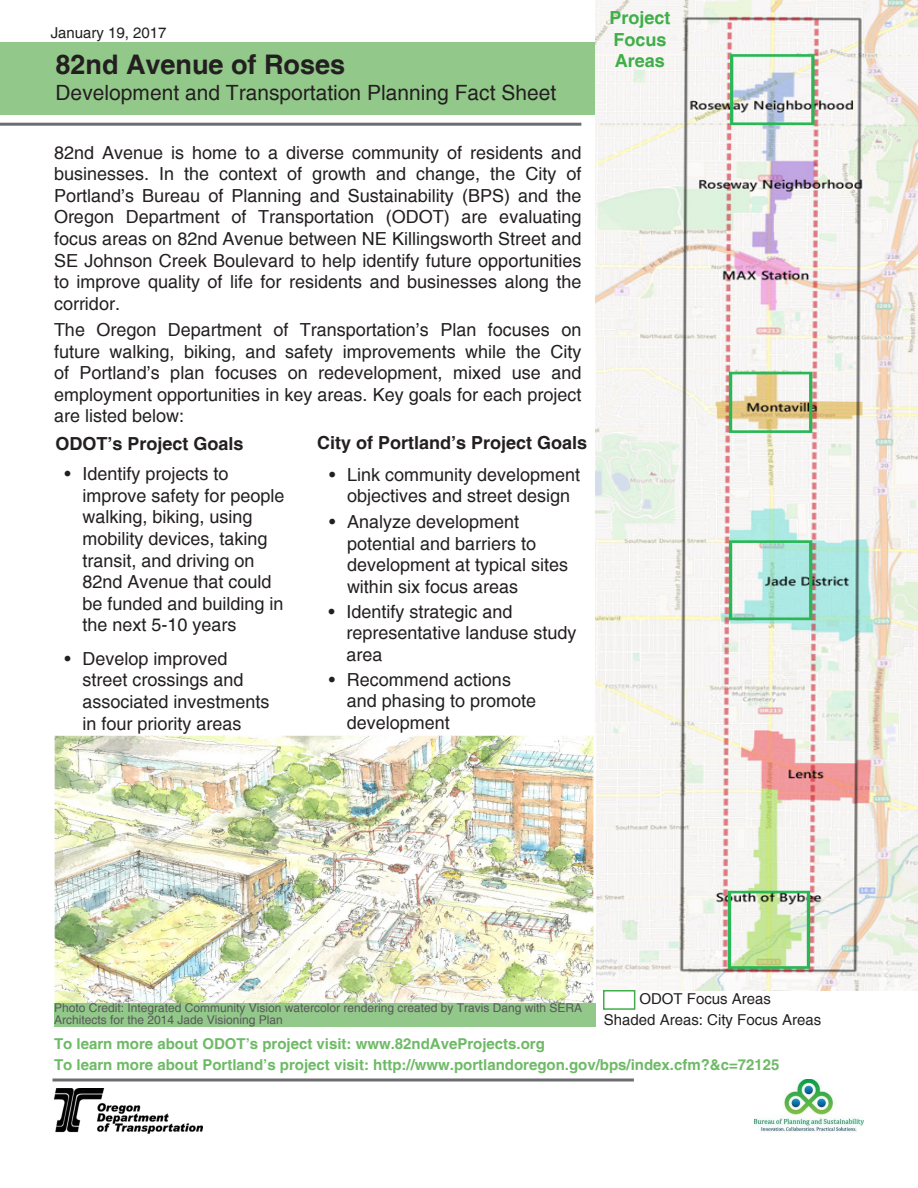
<style>
.page{position:relative;width:918px;height:1188px;background:#fff}
.page>*{position:absolute;margin:0;border:0;box-sizing:border-box;transform-origin:0 0}
.t1{font:700 27px "Helvetica";color:#231f20}
.t2{font:21px "Helvetica";color:#231f20}
.t3{font:18px/21.6px "Helvetica";color:#231f20}
.t4{font:700 18px "Helvetica";color:#231f20}
.t5{font:700 18px/21.6px "Helvetica";color:#40ae49}
.t6{font:700 15px "Helvetica";color:#6eba66}
.t7{font:15px "Helvetica";color:#231f20}
.t8{font:12px/12px "Helvetica";color:#57585a}
</style>
<div class="page">
<div style="left:0;top:42px;width:918px;height:72px;background:#92c889"></div>
<img style="left:595px;top:0;width:323px;height:990px">
<hr style="left:0;top:123px;width:581px;height:3px;background:#6c6d70">
<img style="left:54px;top:1089px;width:148px;height:45px">
<img style="left:754px;top:1080px;width:110px;height:52px">
<svg style="left:52px;top:1078px;width:582px;height:4px;background:#909193"></svg>
<img style="left:54px;top:736px;width:540px;height:267px">
<div style="left:54px;top:1003px;width:541px;height:24px;background:#92c889"></div>
<div style="left:603px;top:990px;width:32px;height:20px;border:2px solid #40ae49"></div>
<p class="t7" style="left:51px;top:24px;width:117px">January 19, 2017</p>
<p class="t1" style="left:56px;top:48px;width:291px">82nd Avenue of Roses</p>
<p class="t2" style="left:56px;top:81px;width:502px">Development and Transportation Planning Fact Sheet</p>
<p class="t3" style="left:54px;top:142px;width:529px;text-align:justify">82nd Avenue is home to a diverse community of residents and businesses. In the context of growth and change, the City of Portland’s Bureau of Planning and Sustainability (BPS) and the Oregon Department of Transportation (ODOT) are evaluating focus areas on 82nd Avenue between NE Killingsworth Street and SE Johnson Creek Boulevard to help identify future opportunities to improve quality of life for residents and businesses along the corridor.</p>
<p class="t3" style="left:54px;top:319px;width:529px;text-align:justify">The Oregon Department of Transportation’s Plan focuses on future walking, biking, and safety improvements while the City of Portland’s plan focuses on redevelopment, mixed use and employment opportunities in key areas. Key goals for each project are listed below:</p>
<p class="t4" style="left:317px;top:432px;width:272px">City of Portland’s Project Goals</p>
<p class="t3" style="left:82px;top:463px;width:204px;text-indent:-18px">• Identify projects to improve safety for people walking, biking, using mobility devices, taking transit, and driving on<br>82nd Avenue that could be funded and building in the next 5-10 years</p>
<p class="t4" style="left:55px;top:432px;width:190px">ODOT’s Project Goals</p>
<p class="t3" style="left:329px;top:464px;width:253px;text-align:center">• Link community development objectives and street design</p>
<p class="t3" style="left:347px;top:511px;width:223px;text-indent:-18px">• Analyze development potential and barriers to development at typical sites within six focus areas</p>
<p class="t3" style="left:346px;top:601px;width:232px;text-indent:-18px">• Identify strategic and representative landuse study area</p>
<p class="t3" style="left:82px;top:648px;width:189px;text-indent:-18px">• Develop improved street crossings and associated investments in four priority areas</p>
<p class="t3" style="left:347px;top:669px;width:191px;text-indent:-18px">• Recommend actions and phasing to promote development</p>
<p class="t5" style="left:609px;top:7px;width:63px">Project<br>Focus<br>Areas</p>
<p class="t8" style="left:54px;top:1002px;width:530px">Photo Credit: Integrated Community Vision watercolor rendering created by Travis Dang with SERA<br>Architects for the 2014 Jade Visioning Plan</p>
<p class="t6" style="left:54px;top:1034px;width:492px">To learn more about ODOT’s project visit: www.82ndAveProjects.org</p>
<p class="t7" style="left:639px;top:990px;width:133px">ODOT Focus Areas</p>
<p class="t7" style="left:604px;top:1011px;width:219px">Shaded Areas: City Focus Areas</p>
<p class="t6" style="left:54px;top:1056px;width:727px">To learn more about Portland’s project visit: http://www.portlandoregon.gov/bps/index.cfm?&amp;c=72125</p>
</div>
